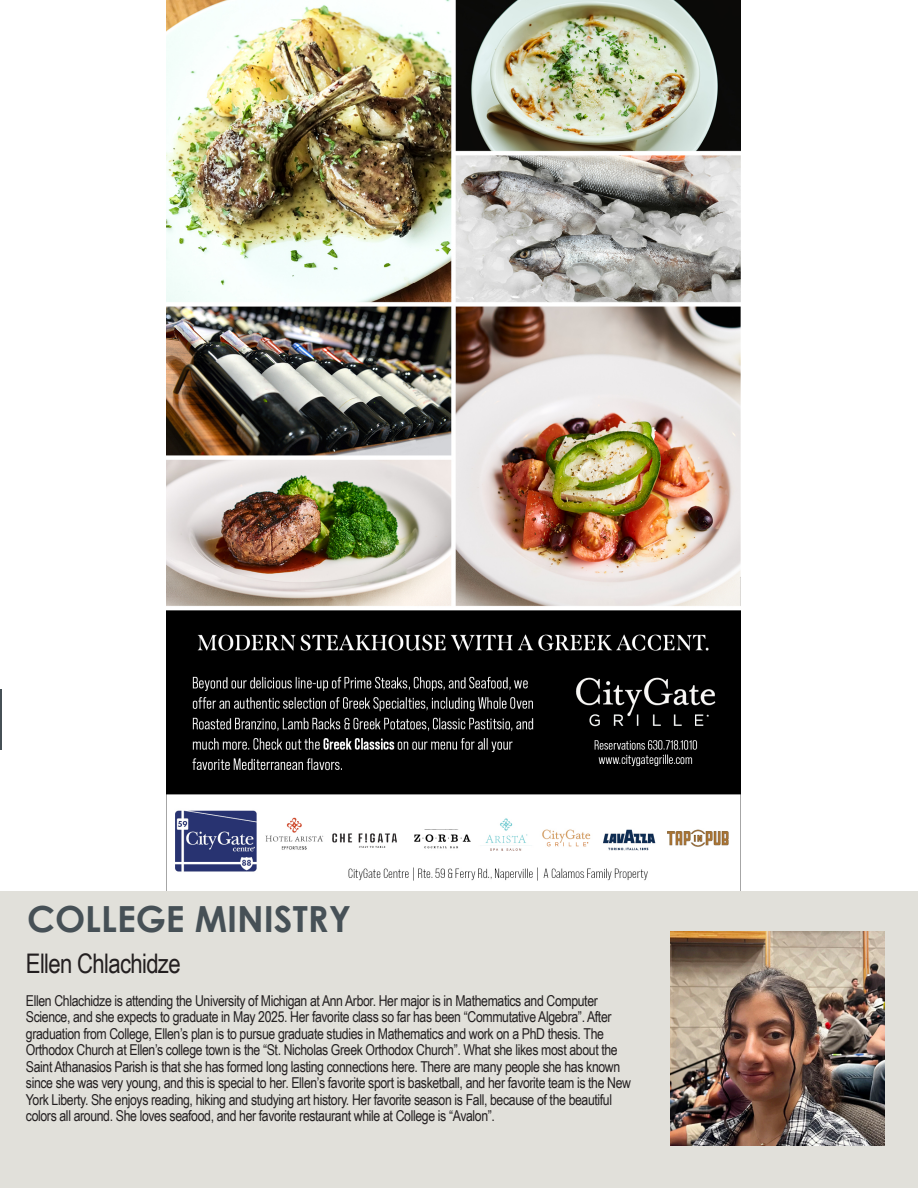
<style>
.page{position:relative;width:918px;height:1188px;background:#fff}
.page>*{position:absolute;margin:0;border:0;box-sizing:border-box;transform-origin:0 0}
.t1{font:700 36px "Century Gothic";color:#465056}
.t2{font:27px "Arial Narrow";letter-spacing:-.025em;color:#231f20}
.t3{font:15px/16.5px "Arial Narrow";letter-spacing:-.025em;color:#231f20}
</style>
<div class="page">
<hr style="left:0;top:689px;width:2px;height:60px;background:#465056">
<div style="left:0;top:891px;width:918px;height:297px;background:#e1e0da"></div>
<img style="left:167px;top:1px;width:574px;height:890px">
<img style="left:670px;top:932px;width:215px;height:214px">
<p class="t1" style="left:27px;top:892px;width:326px">COLLEGE MINISTRY</p>
<p class="t2" style="left:26px;top:943px;width:156px">Ellen Chlachidze</p>
<p class="t3" style="left:26px;top:992px;width:607px">Ellen Chlachidze is attending the University of Michigan at Ann Arbor. Her major is in Mathematics and Computer Science, and she expects to graduate in May 2025. Her favorite class so far has been “Commutative Algebra”. After graduation from College, Ellen’s plan is to pursue graduate studies in Mathematics and work on a PhD thesis. The Orthodox Church at Ellen’s college town is the “St. Nicholas Greek Orthodox Church”. What she likes most about the Saint Athanasios Parish is that she has formed long lasting connections here. There are many people she has known since she was very young, and this is special to her. Ellen’s favorite sport is basketball, and her favorite team is the New York Liberty. She enjoys reading, hiking and studying art history. Her favorite season is Fall, because of the beautiful colors all around. She loves seafood, and her favorite restaurant while at College is “Avalon”.</p>
</div>
